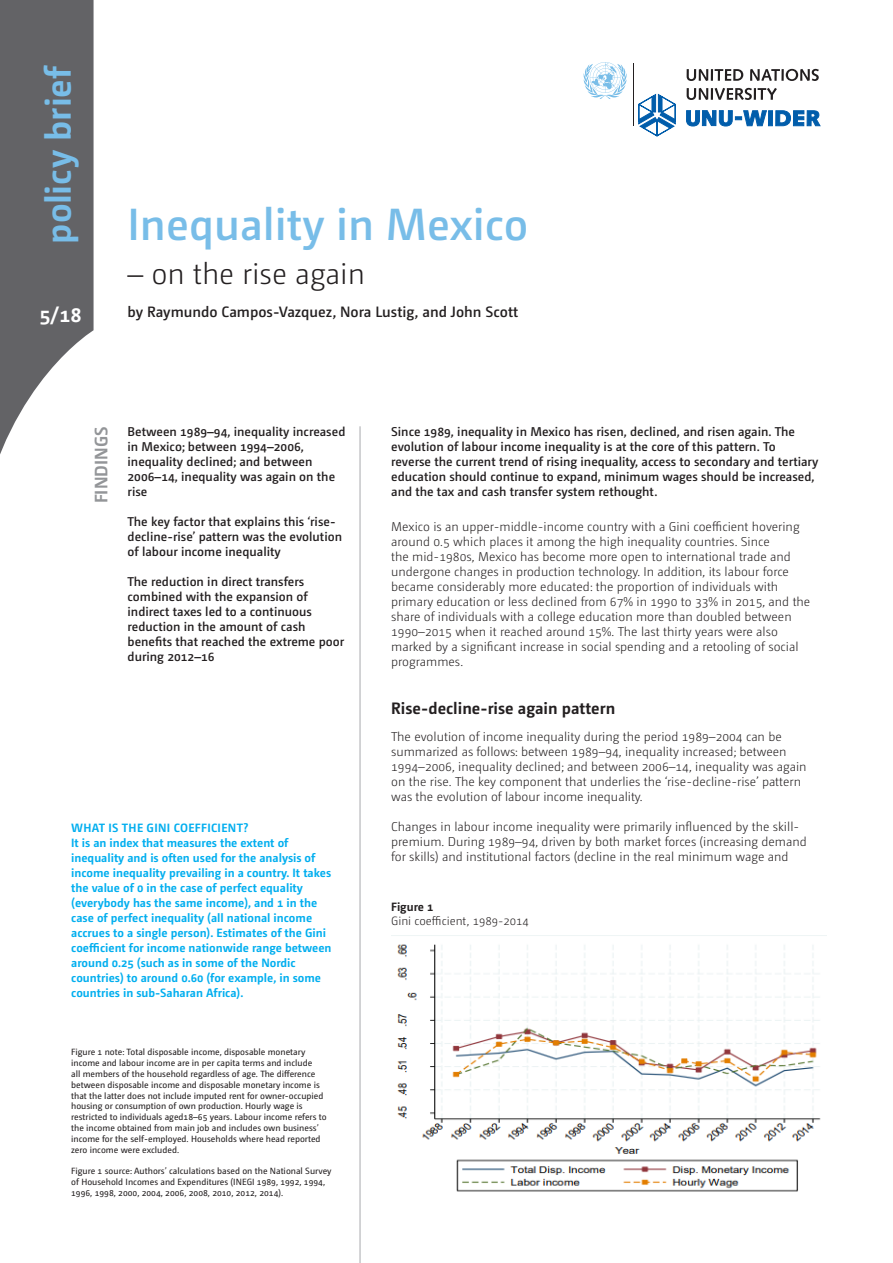
<style>
.page{position:relative;width:893px;height:1263px;background:#fff}
.page>*{position:absolute;margin:0;border:0;box-sizing:border-box;transform-origin:0 0}
.t1{font:600 45px "Camingo Dos";color:#78bde8}
.t2{font:700 36px "Camingo Dos";color:#78bde8}
.subtitle{font:300 30px "Camingo Dos";color:#231f20}
.t3{font:700 21px "Camingo Dos";color:#fff}
.KEY_FINDINGS{font:700 18px "Camingo Dos";color:#939598}
.Heading_1{font:700 16.5px "Camingo Dos";color:#231f20}
.Author{font:600 15px "Camingo Dos";color:#231f20}
.Body{font:300 12.75px/15px "Camingo Dos";color:#231f20}
.INTRO{font:600 12.75px/15px "Camingo Dos";color:#231f20}
.Highlight{font:700 12px/15px "Camingo Dos";color:#00aeef}
.Figure{font:300 12px "Camingo Dos";color:#231f20}
.Highlight-2{font:700 12px "Camingo Dos";letter-spacing:.025em;color:#00aeef}
.Figure_title{font:700 12px "Camingo Dos";color:#231f20}
.small_text{font:9px/10.8px "Camingo Dos";color:#231f20}
</style>
<div class="page">
<hr style="left:360px;top:426px;width:1px;height:837px;background:#a8a9ad">
<hr style="left:633px;top:64px;width:1px;height:62px;background:#231f20">
<svg style="left:584px;top:62px;width:43px;height:37px"></svg>
<svg style="left:638px;top:93px;width:38px;height:43px"></svg>
<svg style="left:686px;top:68px;width:135px;height:59px"></svg>
<svg style="left:0;top:0;width:94px;height:454px;fill:#636366"></svg>
<img style="left:391px;top:935px;width:435px;height:257px">
<p class="t2" style="left:36px;top:244px;width:179px;rotate:-90deg">policy brief</p>
<p class="t1" style="left:128px;top:197px;width:402px">Inequality in Mexico</p>
<p class="subtitle" style="left:128px;top:256px;width:239px">– on the rise again</p>
<p class="t3" style="left:39px;top:301px;width:44px">5/18</p>
<p class="Author" style="left:128px;top:303px;width:392px">by Raymundo Campos-Vazquez, Nora Lustig, and John Scott</p>
<p class="KEY_FINDINGS" style="left:90px;top:503px;width:79px;rotate:-90deg">FINDINGS</p>
<p class="INTRO" style="left:128px;top:424px;width:219px">Between 1989–94, inequality increased in Mexico; between 1994–2006, inequality declined; and between<br>2006–14, inequality was again on the rise</p>
<p class="INTRO" style="left:128px;top:514px;width:216px">The key factor that explains this ‘rise&shy;decline-rise’ pattern was the evolution of labour income inequality</p>
<p class="INTRO" style="left:128px;top:574px;width:218px">The reduction in direct transfers combined with the expansion of indirect taxes led to a continuous reduction in the amount of cash benefits that reached the extreme poor during 2012–16</p>
<p class="Highlight-2" style="left:71px;top:820px;width:179px">WHAT IS THE GINI COEFFICIENT?</p>
<p class="Highlight" style="left:71px;top:835px;width:262px">It is an index that measures the extent of inequality and is often used for the analysis of income inequality prevailing in a country. It takes the value of 0 in the case of perfect equality (everybody has the same income), and 1 in the case of perfect inequality (all national income accrues to a single person). Estimates of the Gini coefficient for income nationwide range between around 0.25 (such as in some of the Nordic countries) to around 0.60 (for example, in some countries in sub-Saharan Africa).</p>
<p class="small_text" style="left:71px;top:1047px;width:257px">Figure 1 note: Total disposable income, disposable monetary income and labour income are in per capita terms and include<br>all members of the household regardless of age. The difference between disposable income and disposable monetary income is that the latter does not include imputed rent for owner-occupied housing or consumption of own production. Hourly wage is restricted to individuals aged18–65 years. Labour income refers to the income obtained from main job and includes own business’ income for the self-employed. Households where head reported zero income were excluded.</p>
<p class="small_text" style="left:71px;top:1165px;width:262px">Figure 1 source: Authors’ calculations based on the National Survey of Household Incomes and Expenditures (INEGI 1989, 1992, 1994,<br>1996, 1998, 2000, 2004, 2006, 2008, 2010, 2012, 2014).</p>
<p class="INTRO" style="left:391px;top:424px;width:429px">Since 1989, inequality in Mexico has risen, declined, and risen again. The evolution of labour income inequality is at the core of this pattern. To reverse the current trend of rising inequality, access to secondary and tertiary education should continue to expand, minimum wages should be increased, and the tax and cash transfer system rethought.</p>
<p class="Body" style="left:391px;top:519px;width:421px">Mexico is an upper-middle-income country with a Gini coefficient hovering around 0.5 which places it among the high inequality countries. Since<br>the mid-1980s, Mexico has become more open to international trade and undergone changes in production technology. In addition, its labour force became considerably more educated: the proportion of individuals with primary education or less declined from 67% in 1990 to 33% in 2015, and the share of individuals with a college education more than doubled between 1990–2015 when it reached around 15%. The last thirty years were also marked by a significant increase in social spending and a retooling of social programmes.</p>
<p class="Heading_1" style="left:391px;top:698px;width:225px">Rise-decline-rise again pattern</p>
<p class="Body" style="left:391px;top:729px;width:417px">The evolution of income inequality during the period 1989–2004 can be summarized as follows: between 1989–94, inequality increased; between 1994–2006, inequality declined; and between 2006–14, inequality was again on the rise. The key component that underlies the ‘rise-decline-rise’ pattern was the evolution of labour income inequality.</p>
<p class="Body" style="left:391px;top:819px;width:417px">Changes in labour income inequality were primarily influenced by the skill&shy;premium. During 1989–94, driven by both market forces (increasing demand for skills) and institutional factors (decline in the real minimum wage and</p>
<p class="Figure_title" style="left:391px;top:899px;width:44px">Figure 1</p>
<p class="Figure" style="left:391px;top:914px;width:139px">Gini coefficient, 1989-2014</p>
</div>
